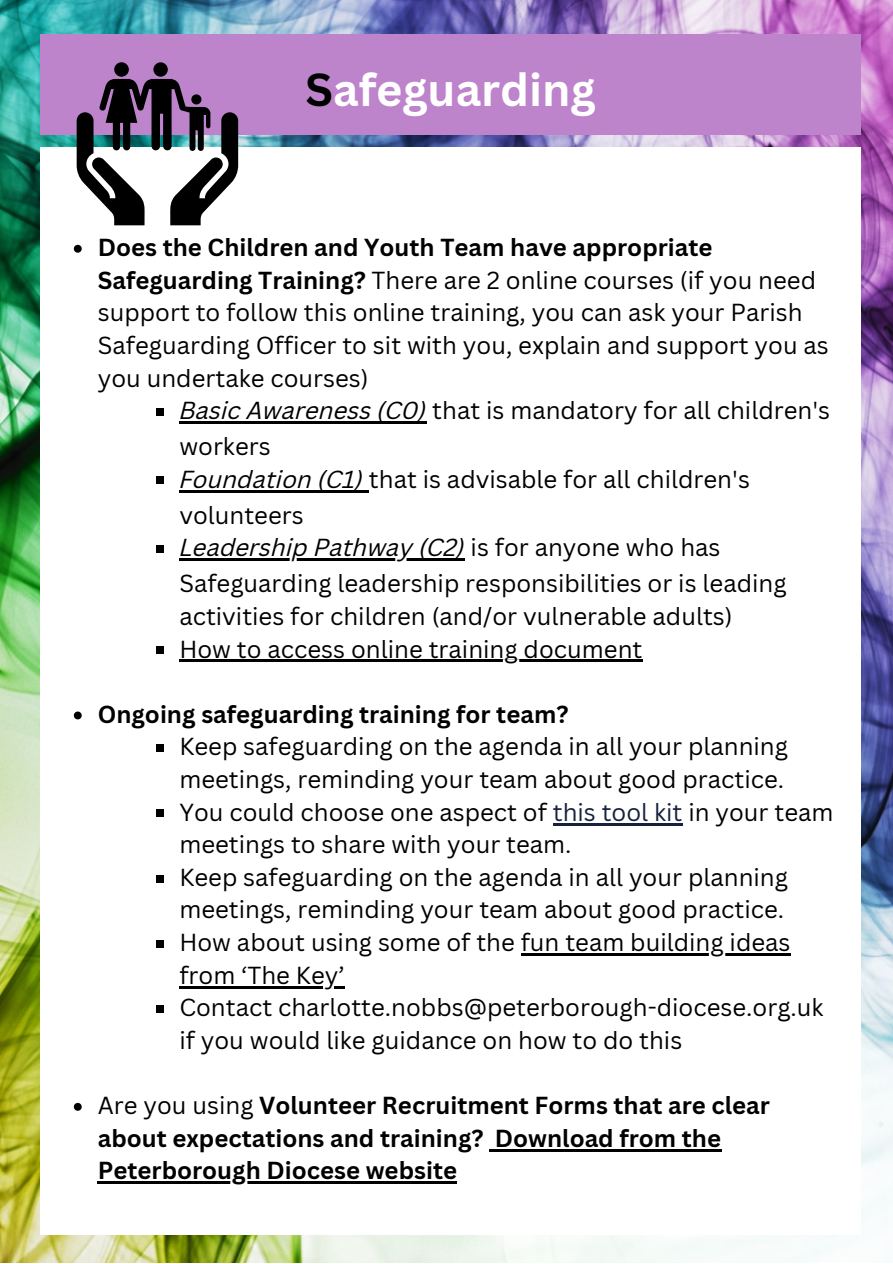
<style>
.page{position:relative;width:893px;height:1264px;background:#fff}
.page>*{position:absolute;margin:0;border:0;box-sizing:border-box;transform-origin:0 0}
.t1{font:700 45px "Canva Sans";color:#fff}
.t2{font:24px/32.5px "Canva Sans";color:#000}
.t3{font:700 24px/32.5px "Canva Sans";color:#000}
.s1{color:#000}
.s2{font-weight:700}
.s3{font-style:italic}
.s4{color:#16213d}
.s5{font-weight:400}
</style>
<div class="page">
<img style="left:0;top:0;width:892px;height:1262px">
<div style="left:40px;top:34px;width:820px;height:101px;background:#bd84cc"></div>
<div style="left:40px;top:147px;width:820px;height:1088px;background:#fff"></div>
<svg style="left:74px;top:245px;width:8px;height:8px"></svg>
<div style="left:156px;top:408px;width:8px;height:8px;background:#000"></div>
<hr style="left:179px;top:421px;width:247px;height:2px;background:#000">
<div style="left:156px;top:476px;width:8px;height:8px;background:#000"></div>
<hr style="left:179px;top:490px;width:190px;height:2px;background:#000">
<div style="left:156px;top:545px;width:8px;height:8px;background:#000"></div>
<hr style="left:179px;top:558px;width:285px;height:3px;background:#000">
<div style="left:156px;top:646px;width:8px;height:8px;background:#000"></div>
<hr style="left:179px;top:659px;width:463px;height:3px;background:#000">
<svg style="left:74px;top:711px;width:8px;height:8px"></svg>
<div style="left:156px;top:744px;width:8px;height:8px;background:#000"></div>
<div style="left:156px;top:809px;width:8px;height:8px;background:#000"></div>
<hr style="left:553px;top:822px;width:129px;height:3px;background:#16213d">
<div style="left:156px;top:874px;width:8px;height:8px;background:#000"></div>
<div style="left:156px;top:939px;width:8px;height:8px;background:#000"></div>
<hr style="left:520px;top:953px;width:270px;height:2px;background:#000">
<hr style="left:179px;top:985px;width:165px;height:3px;background:#000">
<div style="left:156px;top:1005px;width:8px;height:7px;background:#000"></div>
<svg style="left:74px;top:1102px;width:8px;height:8px"></svg>
<svg style="left:489px;top:1149px;width:6px;height:2px"></svg>
<hr style="left:495px;top:1148px;width:226px;height:3px;background:#000">
<hr style="left:98px;top:1181px;width:359px;height:2px;background:#000">
<div style="left:153px;top:62px;width:15px;height:15px;background:#000;border-radius:50%"></div>
<div style="left:114px;top:62px;width:15px;height:15px;background:#000;border-radius:50%"></div>
<svg style="left:77px;top:79px;width:161px;height:146px"></svg>
<h1 class="t1" style="left:305px;top:58px;width:292px"><span class="s1">S</span>afeguarding</h1>
<p class="t2" style="left:98px;top:230px;width:732px"><span class="s2">Does the Children and Youth Team have appropriate Safeguarding Training?</span> There are 2 online courses (if you need support to follow this online training, you can ask your Parish Safeguarding Officer to sit with you, explain and support you as you undertake courses)</p>
<p class="t2" style="left:179px;top:392px;width:652px;line-height:36px"><span class="s3">Basic Awareness (C0)</span> that is mandatory for all children's workers</p>
<p class="t2" style="left:179px;top:460px;width:572px;line-height:36px"><span class="s3">Foundation (C1)</span> that is advisable for all children's volunteers</p>
<p class="t2" style="left:179px;top:529px;width:608px;line-height:36px"><span class="s3">Leadership Pathway (C2)</span> is for anyone who has<br>Safeguarding leadership responsibilities or is leading</p>
<p class="t2" style="left:179px;top:599px;width:554px">activities for children (and/or vulnerable adults)<br>How to access online training document</p>
<p class="t3" style="left:98px;top:697px;width:472px">Ongoing safeguarding training for team?</p>
<p class="t2" style="left:179px;top:729px;width:655px">Keep safeguarding on the agenda in all your planning meetings, reminding your team about good practice.<br>You could choose one aspect of <span class="s4">this tool kit</span> in your team meetings to share with your team.<br>Keep safeguarding on the agenda in all your planning meetings, reminding your team about good practice.<br>How about using some of the fun team building ideas from ‘The Key’<br>Contact charlotte.nobbs@peterborough-diocese.org.uk if you would like guidance on how to do this</p>
<p class="t3" style="left:98px;top:1088px;width:673px"><span class="s5">Are you using</span> Volunteer Recruitment Forms that are clear about expectations and training? Download from the<br>Peterborough Diocese website</p>
</div>
